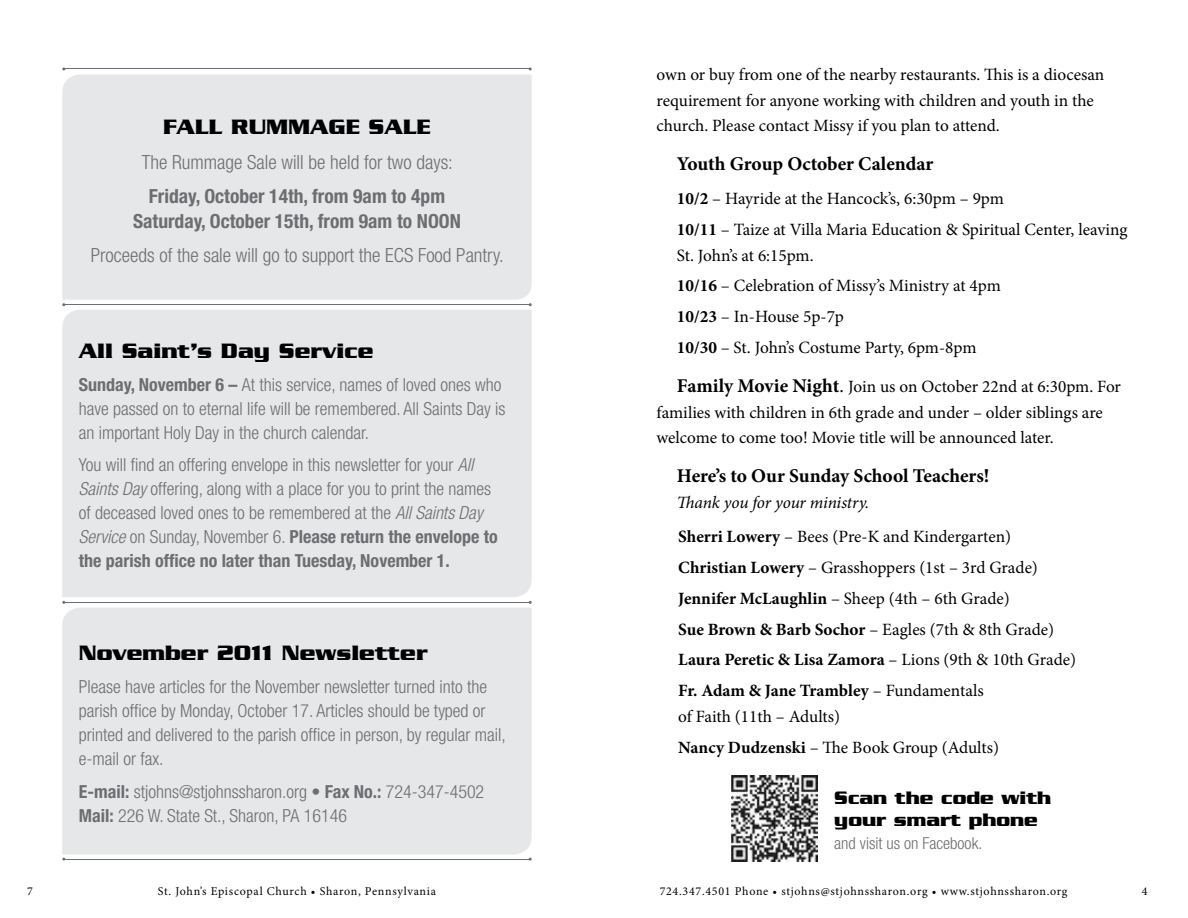
<style>
.page{position:relative;width:1188px;height:918px;background:#fff}
.page>*{position:absolute;margin:0;border:0;box-sizing:border-box;transform-origin:0 0}
.t1{font:700 22.5px "Serpentine";color:#000}
.t2{font:300 condensed 19.5px "Helvetica Neue";color:#6d6e71}
.t3{font:700 condensed 19.5px/25.5px "Helvetica Neue";color:#6d6e71;text-align:center}
.t4{font:700 19.5px "Minion Pro";color:#000}
.t5{font:700 19.5px/22.5px "Serpentine";color:#000}
.t6{font:300 condensed 18px/24px "Helvetica Neue";color:#6d6e71}
.t7{font:17.25px/30.9px "Minion Pro";color:#000}
.t8{font:300 condensed 16.5px "Helvetica Neue";color:#6d6e71}
.t9{font:12px "Minion Pro";letter-spacing:.055em;color:#000}
.s1{font-weight:700}
.s2{font-style:italic}
.s3{font-weight:700;font-size:19.5px}
.s4{font-size:19.5px}
</style>
<div class="page">
<div style="left:62px;top:75px;width:470px;height:225px;background:#e6e7e8"></div>
<hr style="left:64px;top:69px;width:466px;height:1px;background:#6d6e71">
<hr style="left:64px;top:304px;width:466px;height:1px;background:#6d6e71">
<div style="left:62px;top:608px;width:470px;height:247px;background:#e6e7e8"></div>
<hr style="left:64px;top:859px;width:466px;height:1px;background:#6d6e71">
<hr style="left:64px;top:602px;width:466px;height:1px;background:#6d6e71">
<div style="left:62px;top:310px;width:470px;height:287px;background:#e6e7e8"></div>
<img style="left:732px;top:776px;width:86px;height:86px">
<h1 class="t1" style="left:163px;top:114px;width:269px">FALL RUMMAGE SALE</h1>
<p class="t2" style="left:142px;top:150px;width:313px">The Rummage Sale will be held for two days:</p>
<p class="t3" style="left:133px;top:183px;width:329px">Friday, October 14th, from 9am to 4pm<br>Saturday, October 15th, from 9am to NOON</p>
<p class="t2" style="left:91px;top:244px;width:415px">Proceeds of the sale will go to support the ECS Food Pantry.</p>
<h1 class="t1" style="left:79px;top:338px;width:296px">All Saint’s Day Service</h1>
<p class="t6" style="left:79px;top:372px;width:428px"><span class="s1">Sunday, November 6 –</span> At this service, names of loved ones who have passed on to eternal life will be remembered. All Saints Day is an important Holy Day in the church calendar.</p>
<p class="t6" style="left:79px;top:453px;width:421px">You will find an offering envelope in this newsletter for your <span class="s2">All Saints Day</span> offering, along with a place for you to print the names of deceased loved ones to be remembered at the <span class="s2">All Saints Day Service</span> on Sunday, November 6. <span class="s1">Please return the envelope to the parish office no later than Tuesday, November 1.</span></p>
<h1 class="t1" style="left:79px;top:640px;width:350px">November 2011 Newsletter</h1>
<p class="t6" style="left:79px;top:675px;width:428px">Please have articles for the November newsletter turned into the parish office by Monday, October 17. Articles should be typed or printed and delivered to the parish office in person, by regular mail, e-mail or fax.</p>
<p class="t6" style="left:79px;top:779px;width:407px"><span class="s1">E-mail:</span> stjohns@stjohnssharon.org • <span class="s1">Fax No.:</span> 724-347-4502<br><span class="s1">Mail:</span> 226 W. State St., Sharon, PA 16146</p>
<p class="t7" style="left:657px;top:62px;width:449px;line-height:25.5px">own or buy from one of the nearby restaurants. This is a diocesan requirement for anyone working with children and youth in the church. Please contact Missy if you plan to attend.</p>
<p class="t4" style="left:677px;top:150px;width:258px">Youth Group October Calendar</p>
<p class="t7" style="left:677px;top:183px;width:452px"><span class="s1">10/2</span> – Hayride at the Hancock’s, 6:30pm – 9pm<br><span class="s1">10/11</span> – Taize at Villa Maria Education &amp; Spiritual Center, leaving</p>
<p class="t7" style="left:677px;top:240px;width:325px">St. John’s at 6:15pm.<br><span class="s1">10/16</span> – Celebration of Missy’s Ministry at 4pm<br><span class="s1">10/23</span> – In-House 5p-7p<br><span class="s1">10/30</span> – St. John’s Costume Party, 6pm-8pm</p>
<p class="t7" style="left:657px;top:374px;width:466px;line-height:25.5px;text-indent:20px"><span class="s3">Family Movie Night</span><span class="s4">.</span> Join us on October 22nd at 6:30pm. For families with children in 6th grade and under – older siblings are welcome to come too! Movie title will be announced later.</p>
<p class="t4" style="left:677px;top:462px;width:314px">Here’s to Our Sunday School Teachers!</p>
<p class="t7" style="left:678px;top:485px;width:334px;line-height:34.2px;text-indent:16px"><span class="s2">ank you for your ministry.<br></span><span class="s1">Sherri Lowery</span> – Bees (Pre-K and Kindergarten)</p>
<p class="t7" style="left:678px;top:552px;width:399px"><span class="s1">Christian Lowery</span> – Grasshoppers (1st – 3rd Grade)<br><span class="s1">Jennifer McLaughlin</span> – Sheep (4th – 6th Grade)<br><span class="s1">Sue Brown &amp; Barb Sochor</span> – Eagles (7th &amp; 8th Grade)<br><span class="s1">Laura Peretic &amp; Lisa Zamora</span> – Lions (9th &amp; 10th Grade)<br><span class="s1">Fr. Adam &amp; Jane Trambley</span> – Fundamentals</p>
<p class="t7" style="left:678px;top:701px;width:322px">of Faith (11th – Adults)<br><span class="s1">Nancy Dudzenski</span> – The Book Group (Adults)</p>
<p class="t5" style="left:834px;top:786px;width:219px">Scan the code with your smart phone</p>
<p class="t8" style="left:834px;top:833px;width:150px">and visit us on Facebook.</p>
<p class="t9" style="left:27px;top:884px;width:7px">7</p>
<p class="t9" style="left:158px;top:884px;width:280px">St. John’s Episcopal Church • Sharon, Pennsylvania</p>
<p class="t9" style="left:660px;top:884px;width:409px">724.347.4501 Phone • stjohns@stjohnssharon.org • www.stjohnssharon.org</p>
<p class="t9" style="left:1142px;top:884px;width:7px">4</p>
</div>
